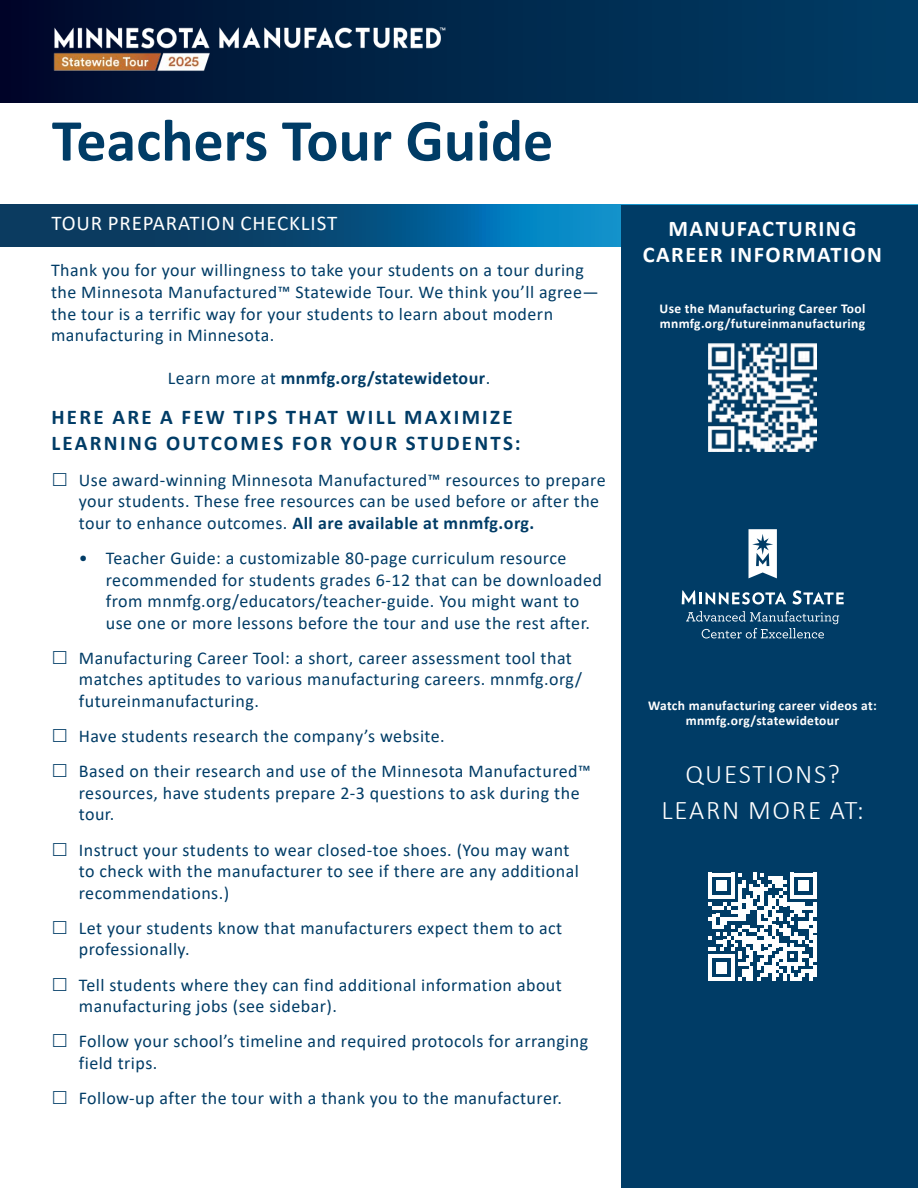
<style>
.page{position:relative;width:918px;height:1188px;background:#fff}
.page>*{position:absolute;margin:0;border:0;box-sizing:border-box;transform-origin:0 0}
.t1{font:700 60px "Calibri";color:#003c66}
.t2{font:300 27px/36px "Calibri";letter-spacing:.065em;color:#fff;text-align:center}
.t3{font:700 22.5px/25.5px "Calibri";letter-spacing:.065em;color:#fff;text-align:center}
.t4{font:700 21px/25.5px "Calibri";letter-spacing:.11em;color:#003c66}
.t5{font:21px "Calibri";letter-spacing:.04em;color:#fff}
.t6{font:18px/21.6px "Calibri";letter-spacing:.025em;color:#003c66}
.t7{font:700 18px "Calibri";letter-spacing:.02em;color:#003c66}
.t8{font:700 13.5px/15px "Calibri";letter-spacing:.025em;color:#fff}
.s1{font-weight:400}
.s2{font-weight:700}
</style>
<div class="page">
<svg style="left:0;top:204px;width:918px;height:43px;background:#085585"></svg>
<div style="left:621px;top:205px;width:297px;height:983px;background:#003c66"></div>
<svg style="left:682px;top:590px;width:104px;height:15px"></svg>
<svg style="left:792px;top:590px;width:51px;height:15px"></svg>
<svg style="left:749px;top:529px;width:28px;height:49px"></svg>
<svg style="left:686px;top:611px;width:153px;height:27px"></svg>
<svg style="left:708px;top:873px;width:108px;height:108px"></svg>
<img style="left:708px;top:343px;width:108px;height:108px">
<div style="left:0;top:0;width:918px;height:103px;background:linear-gradient(to right,#000a2b,#003f67)"></div>
<img style="left:40px;top:21px;width:412px;height:59px">
<h1 class="t1" style="left:52px;top:98px;width:503px">Teachers Tour Guide</h1>
<p class="t5" style="left:51px;top:209px;width:287px">TOUR PREPARATION CHECKLIST</p>
<p class="t6" style="left:51px;top:259px;width:549px">Thank you for your willingness to take your students on a tour during the Minnesota Manufactured™ Statewide Tour. We think you’ll agree— the tour is a terrific way for your students to learn about modern manufacturing in Minnesota.</p>
<p class="t7" style="left:168px;top:366px;width:324px"><span class="s1">Learn more at</span> mnmfg.org/statewidetour<span class="s1">.</span></p>
<p class="t4" style="left:51px;top:404px;width:471px">HERE ARE A FEW TIPS THAT WILL MAXIMIZE<br>LEARNING OUTCOMES FOR YOUR STUDENTS:</p>
<p class="t6" style="left:79px;top:468px;width:528px">Use award-winning Minnesota Manufactured™ resources to prepare your students. These free resources can be used before or after the tour to enhance outcomes. <span class="s2">All are available at mnmfg.org.</span></p>
<p class="t6" style="left:106px;top:547px;width:498px;text-indent:-27px">• Teacher Guide: a customizable 80-page curriculum resource recommended for students grades 6-12 that can be downloaded from mnmfg.org/educators/teacher-guide. You might want to use one or more lessons before the tour and use the rest after.</p>
<p class="t6" style="left:79px;top:647px;width:505px">Manufacturing Career Tool: a short, career assessment tool that matches aptitudes to various manufacturing careers. mnmfg.org/ futureinmanufacturing.</p>
<p class="t6" style="left:79px;top:718px;width:514px;line-height:35.1px">Have students research the company’s website.<br>Based on their research and use of the Minnesota Manufactured™</p>
<p class="t6" style="left:79px;top:782px;width:502px">resources, have students prepare 2-3 questions to ask during the tour.</p>
<p class="t6" style="left:79px;top:838px;width:502px">Instruct your students to wear closed-toe shoes. (You may want to check with the manufacturer to see if there are any additional recommendations.)</p>
<p class="t6" style="left:79px;top:917px;width:485px">Let your students know that manufacturers expect them to act professionally.</p>
<p class="t6" style="left:79px;top:973px;width:485px">Tell students where they can find additional information about manufacturing jobs (see sidebar).</p>
<p class="t6" style="left:79px;top:1030px;width:511px">Follow your school’s timeline and required protocols for arranging field trips.</p>
<p class="t6" style="left:79px;top:1087px;width:485px">Follow-up after the tour with a thank you to the manufacturer.</p>
<p class="t3" style="left:643px;top:216px;width:241px">MANUFACTURING<br>CAREER INFORMATION</p>
<p class="t8" style="left:660px;top:300px;width:207px">Use the Manufacturing Career Tool mnmfg.org/futureinmanufacturing</p>
<p class="t8" style="left:648px;top:698px;width:230px;text-align:center">Watch manufacturing career videos at: mnmfg.org/statewidetour</p>
<h2 class="t2" style="left:662px;top:756px;width:204px">QUESTIONS?<br>LEARN MORE AT:</h2>
</div>
